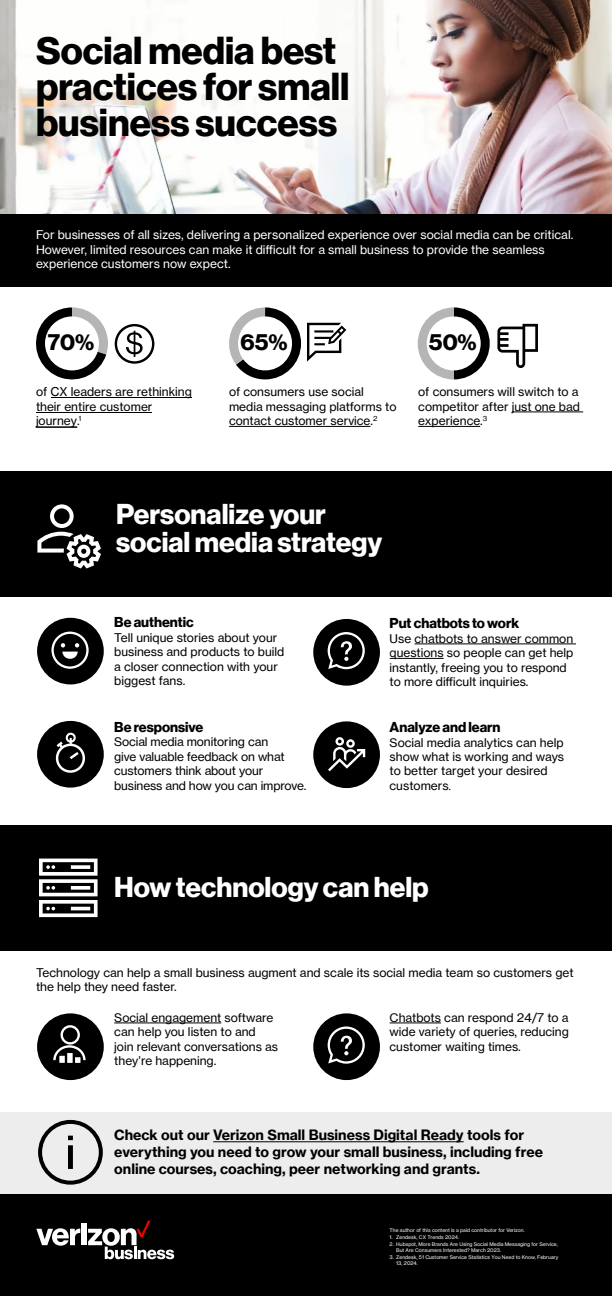
<style>
.page{position:relative;width:612px;height:1296px;background:#fff}
.page>*{position:absolute;margin:0;border:0;box-sizing:border-box;transform-origin:0 0}
.t1{font:700 38px/36px "Verizon NHGDS";color:#000}
.t2{font:700 28px/28px "Verizon NHGDS";color:#fff}
.t3{font:700 22px "Verizon NHGDS";color:#000}
.t4{font:700 14px/16.8px "Verizon NHGTX";color:#000}
.t5{font:700 14px "Verizon NHGDS";color:#000}
.t6{font:12px/14.5px "Verizon NHGTX";color:#000}
.t7{font:12px/14.5px "Verizon NHGTX";color:#fff}
.t8{font:5px/6.5px "Verizon NHGTX";color:#fff}
.s1{font-family:"Minion Pro"}
</style>
<div class="page">
<img style="left:0;top:0;width:612px;height:214px">
<div style="left:0;top:214px;width:612px;height:73px;background:#000"></div>
<hr style="left:36px;top:427px;width:41px;height:1px;background:#000">
<hr style="left:36px;top:412px;width:116px;height:1px;background:#000">
<hr style="left:51px;top:398px;width:141px;height:1px;background:#000">
<hr style="left:114px;top:1023px;width:107px;height:1px;background:#000">
<hr style="left:229px;top:426px;width:141px;height:1px;background:#000">
<hr style="left:390px;top:1023px;width:51px;height:1px;background:#000">
<hr style="left:512px;top:412px;width:71px;height:1px;background:#000">
<hr style="left:418px;top:426px;width:62px;height:1px;background:#000">
<hr style="left:415px;top:644px;width:161px;height:1px;background:#000">
<hr style="left:390px;top:658px;width:54px;height:1px;background:#000">
<div style="left:0;top:471px;width:612px;height:126px;background:#000"></div>
<div style="left:0;top:825px;width:612px;height:126px;background:#000"></div>
<svg style="left:37px;top:504px;width:64px;height:65px"></svg>
<svg style="left:39px;top:859px;width:59px;height:58px"></svg>
<div style="left:0;top:1112px;width:612px;height:87px;background:#ededee"></div>
<div style="left:0;top:1195px;width:612px;height:101px;background:#000"></div>
<hr style="left:213px;top:1141px;width:251px;height:1px;background:#000">
<svg style="left:115px;top:324px;width:39px;height:40px"></svg>
<svg style="left:307px;top:323px;width:39px;height:39px"></svg>
<svg style="left:497px;top:324px;width:41px;height:44px"></svg>
<div style="left:37px;top:618px;width:67px;height:66px;background:#000;border-radius:50%"></div>
<svg style="left:51px;top:632px;width:38px;height:37px"></svg>
<div style="left:315px;top:620px;width:77px;height:78px;background:#fff"></div>
<div style="left:313px;top:619px;width:67px;height:67px;background:#000;border-radius:50%"></div>
<svg style="left:328px;top:632px;width:37px;height:37px"></svg>
<div style="left:313px;top:1013px;width:67px;height:67px;background:#000;border-radius:50%"></div>
<svg style="left:328px;top:1026px;width:37px;height:38px"></svg>
<div style="left:37px;top:1013px;width:67px;height:67px;background:#000;border-radius:50%"></div>
<svg style="left:53px;top:1025px;width:33px;height:38px"></svg>
<svg style="left:38px;top:1120px;width:65px;height:65px"></svg>
<svg style="left:36px;top:1221px;width:138px;height:38px"></svg>
<svg style="left:418px;top:307px;width:72px;height:72px"></svg>
<svg style="left:36px;top:307px;width:72px;height:73px"></svg>
<svg style="left:229px;top:307px;width:72px;height:72px"></svg>
<div style="left:37px;top:721px;width:67px;height:67px;background:#000;border-radius:50%"></div>
<svg style="left:56px;top:733px;width:29px;height:40px"></svg>
<div style="left:313px;top:721px;width:67px;height:67px;background:#000;border-radius:50%"></div>
<svg style="left:328px;top:737px;width:37px;height:34px"></svg>
<h1 class="t1" style="left:36px;top:32px;width:315px">Social media best practices for small business success</h1>
<p class="t7" style="left:36px;top:227px;width:539px">For businesses of all sizes, delivering a personalized experience over social media can be critical.<br>However, limited resources can make it difficult for a small business to provide the seamless experience customers now expect.</p>
<h3 class="t3" style="left:48px;top:330px;width:48px">70%</h3>
<h3 class="t3" style="left:241px;top:330px;width:48px">65%</h3>
<h3 class="t3" style="left:429px;top:330px;width:49px">50%</h3>
<p class="t6" style="left:36px;top:384px;width:157px">of CX leaders are rethinking their entire customer journey.<sup>1</sup></p>
<p class="t6" style="left:229px;top:384px;width:169px">of consumers use social media messaging platforms to contact customer service.<sup>2</sup></p>
<p class="t6" style="left:418px;top:384px;width:163px;text-align:justify">of consumers will switch to a competitor after just one bad experience.<sup>3</sup></p>
<h2 class="t2" style="left:116px;top:499px;width:268px">Personalize your social media strategy</h2>
<p class="t5" style="left:114px;top:614px;width:81px">Be authentic</p>
<p class="t6" style="left:114px;top:630px;width:172px">Tell unique stories about your business and products to build a closer connection with your biggest fans.</p>
<p class="t5" style="left:114px;top:719px;width:91px">Be responsive</p>
<p class="t6" style="left:114px;top:734px;width:194px">Social media monitoring can<br>give valuable feedback on what customers think about your business and how you can improve.</p>
<p class="t5" style="left:390px;top:615px;width:131px">Put chatbots to work</p>
<p class="t6" style="left:390px;top:631px;width:185px">Use chatbots to answer common questions so people can get help instantly, freeing you to respond to more difficult inquiries.</p>
<p class="t5" style="left:390px;top:719px;width:113px">Analyze and learn</p>
<p class="t6" style="left:390px;top:735px;width:176px">Social media analytics can help show what is working and ways to better target your desired customers<span class="s1">.</span></p>
<h2 class="t2" style="left:114px;top:873px;width:316px">How technology can help</h2>
<p class="t6" style="left:36px;top:965px;width:539px">Technology can help a small business augment and scale its social media team so customers get the help they need faster.</p>
<p class="t6" style="left:114px;top:1010px;width:165px">Social engagement software can help you listen to and<br>join relevant conversations as they’re happening.</p>
<p class="t6" style="left:390px;top:1010px;width:181px;text-align:justify">Chatbots can respond 24/7 to a wide variety of queries, reducing customer waiting times.</p>
<p class="t4" style="left:114px;top:1126px;width:430px">Check out our Verizon Small Business Digital Ready tools for everything you need to grow your small business, including free online courses, coaching, peer networking and grants.</p>
<p class="t8" style="left:390px;top:1227px;width:137px">The author of this content is a paid contributor for Verizon.</p>
<p class="t8" style="left:390px;top:1234px;width:71px">1. Zendesk, CX Trends 2024.</p>
<p class="t8" style="left:396px;top:1241px;width:163px;text-indent:-7px">2. Hubspot, More Brands Are Using Social Media Messaging for Service,<br>But Are Consumers Interested? March 2023.</p>
<p class="t8" style="left:396px;top:1254px;width:164px;line-height:6px;text-indent:-7px">3. Zendesk, 51 Customer Service Statistics You Need to Know, February<br>13, 2024.</p>
</div>
